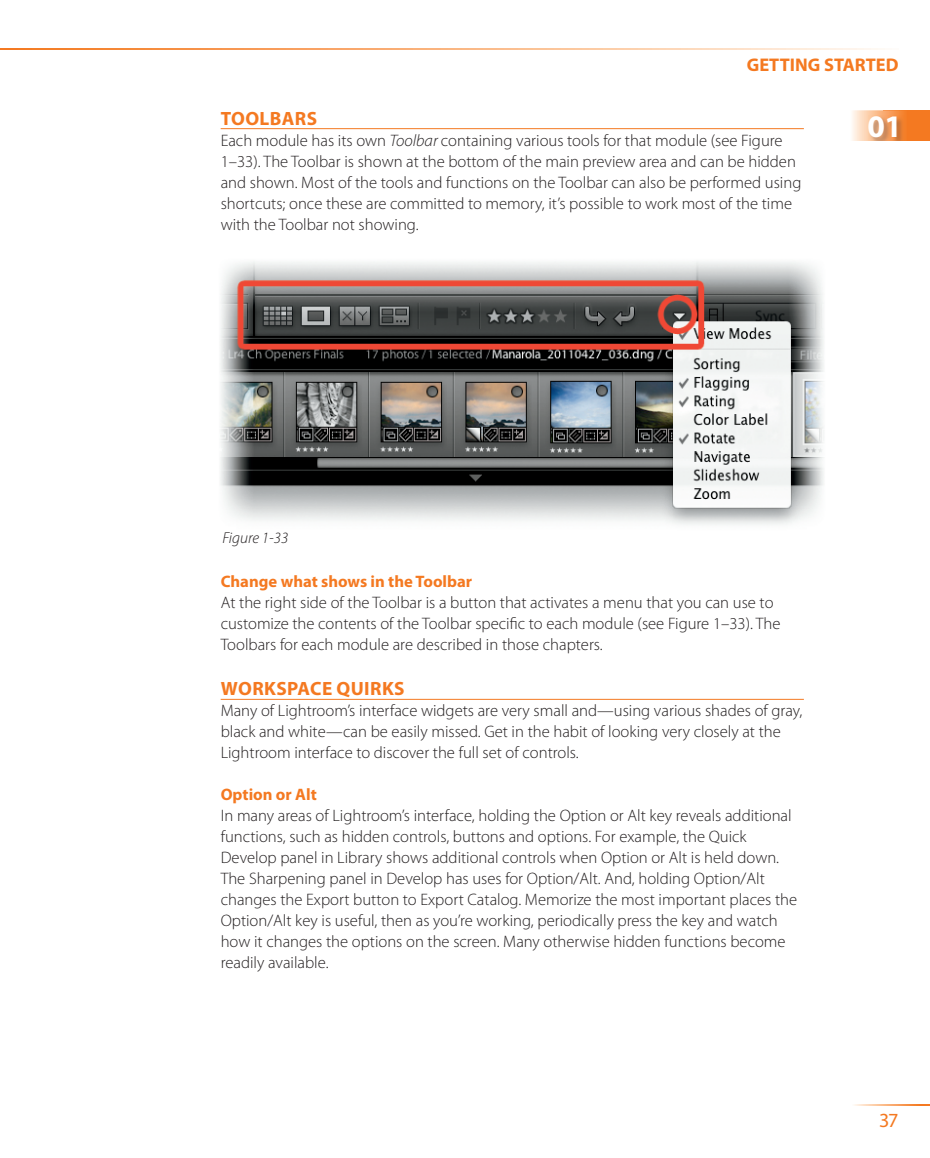
<style>
.page{position:relative;width:930px;height:1158px;background:#fff}
.page>*{position:absolute;margin:0;border:0;box-sizing:border-box;transform-origin:0 0}
.t1{font:700 31.5px "Myriad Pro";color:#fff}
.t2{font:20.12px "Myriad Pro";color:#f47921}
.t3{font:700 19.25px "Myriad Pro";letter-spacing:.02em;color:#f47921}
.t4{font:700 18.38px "Myriad Pro";color:#f47921}
.t5{font:300 16.62px/21px "Myriad Pro";color:#231f20}
.t6{font:700 16.62px "Myriad Pro";color:#f47921}
.t7{font:italic 300 15.75px "Myriad Pro";color:#231f20}
.s1{font-style:italic}
</style>
<div class="page">
<hr style="left:891px;top:1104px;width:38px;height:1px;background:#f47921">
<svg style="left:854px;top:1104px;width:62px;height:1px"></svg>
<div style="left:882px;top:110px;width:47px;height:32px;background:#f47921"></div>
<svg style="left:852px;top:110px;width:55px;height:32px"></svg>
<img style="left:868px;top:116px;width:36px;height:26px">
<svg style="left:0;top:49px;width:878px;height:1px"></svg>
<hr style="left:220px;top:128px;width:583px;height:1px;background:#f47921">
<hr style="left:220px;top:699px;width:583px;height:1px;background:#f47921">
<img style="left:220px;top:261px;width:604px;height:264px">
<p class="t4" style="left:746px;top:57px;width:153px">GETTING STARTED</p>
<p class="t3" style="left:221px;top:111px;width:98px">TOOLBARS</p>
<p class="t5" style="left:220px;top:131px;width:582px">Each module has its own <span class="s1">Toolbar</span> containing various tools for that module (see Figure 1–33). The Toolbar is shown at the bottom of the main preview area and can be hidden and shown. Most of the tools and functions on the Toolbar can also be performed using shortcuts; once these are committed to memory, it’s possible to work most of the time with the Toolbar not showing.</p>
<h1 class="t1" style="left:867px;top:114px;width:36px">01</h1>
<p class="t7" style="left:222px;top:531px;width:68px">Figure 1-33</p>
<p class="t6" style="left:220px;top:575px;width:253px">Change what shows in the Toolbar</p>
<p class="t5" style="left:220px;top:593px;width:561px">At the right side of the Toolbar is a button that activates a menu that you can use to customize the contents of the Toolbar specific to each module (see Figure 1–33). The<br>Toolbars for each module are described in those chapters.</p>
<p class="t3" style="left:221px;top:681px;width:185px">WORKSPACE QUIRKS</p>
<p class="t5" style="left:220px;top:701px;width:583px">Many of Lightroom’s interface widgets are very small and—using various shades of gray, black and white—can be easily missed. Get in the habit of looking very closely at the<br>Lightroom interface to discover the full set of controls.</p>
<p class="t6" style="left:220px;top:788px;width:98px">Option or Alt</p>
<p class="t5" style="left:220px;top:806px;width:578px">In many areas of Lightroom’s interface, holding the Option or Alt key reveals additional functions, such as hidden controls, buttons and options. For example, the Quick Develop panel in Library shows additional controls when Option or Alt is held down.<br>The Sharpening panel in Develop has uses for Option/Alt. And, holding Option/Alt changes the Export button to Export Catalog. Memorize the most important places the Option/Alt key is useful, then as you’re working, periodically press the key and watch how it changes the options on the screen. Many otherwise hidden functions become readily available.</p>
<p class="t2" style="left:879px;top:1112px;width:21px">37</p>
</div>
